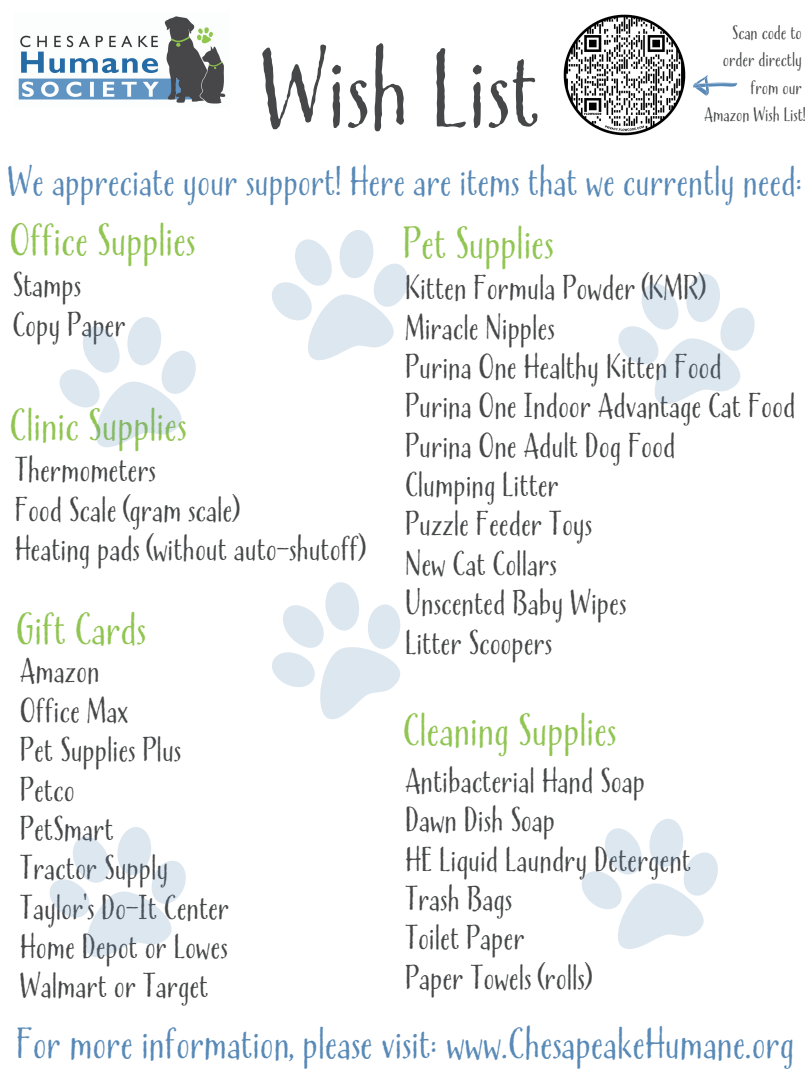
<style>
.page{position:relative;width:810px;height:1080px;background:#fff}
.page>*{position:absolute;margin:0;border:0;box-sizing:border-box;transform-origin:0 0}
.t1{font:111.19px "Buckley Basic";color:#464748}
.t2{font:45.19px "Buckley Basic";color:#91c552}
.t3{font:43.69px "Buckley Basic";color:#5889b7}
.t4{font:41.19px "Buckley Basic";color:#5889b7}
.t5{font:34.56px "Buckley Basic";color:#464748}
.t6{font:19.69px "Buckley Basic";color:#464748}
</style>
<div class="page">
<img style="left:18px;top:16px;width:208px;height:88px">
<svg style="left:272px;top:582px;width:128px;height:137px"></svg>
<svg style="left:618px;top:274px;width:137px;height:130px"></svg>
<svg style="left:59px;top:317px;width:137px;height:131px"></svg>
<svg style="left:581px;top:819px;width:137px;height:130px"></svg>
<svg style="left:49px;top:827px;width:137px;height:131px"></svg>
<svg style="left:272px;top:230px;width:136px;height:130px"></svg>
<img style="left:563px;top:14px;width:123px;height:122px">
<svg style="left:693px;top:75px;width:44px;height:21px"></svg>
<p class="t6" style="left:732px;top:21px;width:71px">Scan code to</p>
<p class="t6" style="left:723px;top:49px;width:80px">order directly</p>
<p class="t6" style="left:750px;top:76px;width:53px">from our</p>
<p class="t6" style="left:704px;top:103px;width:103px">Amazon Wish List!</p>
<p class="t1" style="left:260px;top:25px;width:281px">Wish List</p>
<p class="t4" style="left:7px;top:157px;width:797px">We appreciate your support! Here are items that we currently need:</p>
<p class="t2" style="left:10px;top:214px;width:187px">Office Supplies</p>
<p class="t5" style="left:12px;top:265px;width:70px">Stamps</p>
<p class="t5" style="left:12px;top:304px;width:115px">Copy Paper</p>
<p class="t2" style="left:10px;top:399px;width:179px">Clinic Supplies</p>
<p class="t5" style="left:15px;top:450px;width:143px">Thermometers</p>
<p class="t5" style="left:15px;top:489px;width:228px">Food Scale (gram scale)</p>
<p class="t5" style="left:15px;top:529px;width:354px">Heating pads (without auto-shutoff)</p>
<p class="t2" style="left:16px;top:603px;width:132px">Gift Cards</p>
<p class="t5" style="left:20px;top:651px;width:81px">Amazon</p>
<p class="t5" style="left:20px;top:690px;width:110px">Office Max</p>
<p class="t5" style="left:20px;top:730px;width:163px">Pet Supplies Plus</p>
<p class="t5" style="left:20px;top:769px;width:56px">Petco</p>
<p class="t5" style="left:20px;top:808px;width:95px">PetSmart</p>
<p class="t5" style="left:20px;top:848px;width:150px">Tractor Supply</p>
<p class="t5" style="left:20px;top:887px;width:211px">Taylor's Do-It Center</p>
<p class="t5" style="left:20px;top:927px;width:209px">Home Depot or Lowes</p>
<p class="t5" style="left:20px;top:966px;width:190px">Walmart or Target</p>
<p class="t2" style="left:403px;top:217px;width:152px">Pet Supplies</p>
<p class="t5" style="left:405px;top:268px;width:303px">Kitten Formula Powder (KMR)</p>
<p class="t5" style="left:405px;top:307px;width:151px">Miracle Nipples</p>
<p class="t5" style="left:405px;top:346px;width:318px">Purina One Healthy Kitten Food</p>
<p class="t5" style="left:405px;top:386px;width:392px">Purina One Indoor Advantage Cat Food</p>
<p class="t5" style="left:405px;top:425px;width:272px">Purina One Adult Dog Food</p>
<p class="t5" style="left:405px;top:465px;width:155px">Clumping Litter</p>
<p class="t5" style="left:405px;top:504px;width:189px">Puzzle Feeder Toys</p>
<p class="t5" style="left:405px;top:543px;width:153px">New Cat Collars</p>
<p class="t5" style="left:405px;top:583px;width:223px">Unscented Baby Wipes</p>
<p class="t5" style="left:405px;top:622px;width:149px">Litter Scoopers</p>
<p class="t2" style="left:403px;top:704px;width:215px">Cleaning Supplies</p>
<p class="t5" style="left:405px;top:760px;width:242px">Antibacterial Hand Soap</p>
<p class="t5" style="left:405px;top:800px;width:152px">Dawn Dish Soap</p>
<p class="t5" style="left:405px;top:839px;width:288px">HE Liquid Laundry Detergent</p>
<p class="t5" style="left:405px;top:879px;width:109px">Trash Bags</p>
<p class="t5" style="left:405px;top:918px;width:121px">Toilet Paper</p>
<p class="t5" style="left:405px;top:957px;width:190px">Paper Towels (rolls)</p>
<p class="t3" style="left:16px;top:1018px;width:779px">For more information, please visit: www.ChesapeakeHumane.org</p>
</div>
